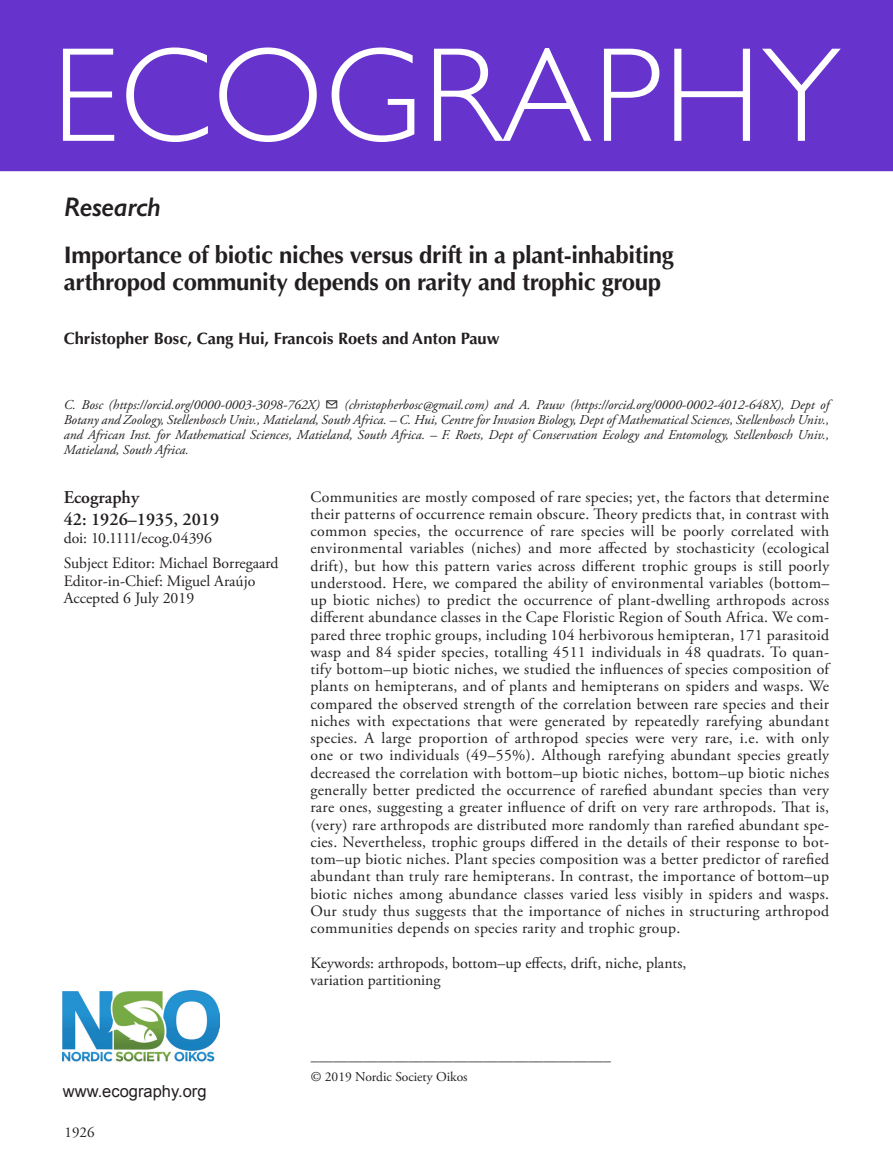
<style>
.page{position:relative;width:893px;height:1174px;background:#fff}
.page>*{position:absolute;margin:0;border:0;box-sizing:border-box;transform-origin:0 0}
.ECOG_Title{font:300 135px "Gill Sans";letter-spacing:.01em;color:#fff}
.AT_TYPE{font:italic 600 27px "Gill Sans";letter-spacing:-.015em;color:#231f20}
.CT{font:700 24px/27px "Optima LT Std";letter-spacing:-.015em;color:#231f20}
.Corres{font:600 18px "Adobe Garamond Pro";color:#231f20}
.AU{font:700 16.5px "Optima LT Std";color:#231f20}
.t1{font:16.5px "Arial";color:#231f20}
.ABS_TXT{font:15.75px/17.2px "Adobe Garamond Pro";color:#231f20;text-align:justify}
.Keywords{font:15.75px/17.2px "Adobe Garamond Pro";color:#231f20}
.Corres1{font:15.75px "Adobe Garamond Pro";letter-spacing:-.005em;color:#231f20}
.t2{font:15px "Adobe Garamond Pro";color:#231f20}
.Address{font:italic 13.5px/15px "Adobe Garamond Pro";color:#231f20;text-align:justify}
.FM_Note{font:13.5px "Adobe Garamond Pro";color:#231f20}
</style>
<div class="page">
<div style="left:0;top:0;width:893px;height:171px;background:#63c"></div>
<img style="left:63px;top:990px;width:156px;height:72px">
<p class="ECOG_Title" style="left:52px;top:-10px;width:790px">ECOGRAPHY</p>
<p class="AT_TYPE" style="left:64px;top:191px;width:99px">Research</p>
<p class="CT" style="left:64px;top:242px;width:612px">Importance of biotic niches versus drift in a plant-inhabiting arthropod community depends on rarity and trophic group</p>
<p class="AU" style="left:64px;top:329px;width:437px">Christopher Bosc, Cang Hui, Francois Roets and Anton Pauw</p>
<p class="Address" style="left:64px;top:397px;width:767px">C. Bosc (https://orcid.org/0000-0003-3098-762X) ✉ (christopherbosc@gmail.com) and A. Pauw (https://orcid.org/0000-0002-4012-648X), Dept of Botany and Zoology, Stellenbosch Univ., Matieland, South Africa. – C. Hui, Centre for Invasion Biology, Dept of Mathematical Sciences, Stellenbosch Univ., and African Inst. for Mathematical Sciences, Matieland, South Africa. – F. Roets, Dept of Conservation Ecology and Entomology, Stellenbosch Univ., Matieland, South Africa.</p>
<p class="Corres" style="left:64px;top:487px;width:77px">Ecography</p>
<p class="Corres" style="left:64px;top:509px;width:157px">42: 1926–1935, 2019</p>
<p class="Corres1" style="left:64px;top:528px;width:150px">doi: 10.1111/ecog.04396</p>
<p class="ABS_TXT" style="left:64px;top:555px;width:216px">Subject Editor: Michael Borregaard</p>
<p class="ABS_TXT" style="left:64px;top:572px;width:193px">Editor-in-Chief: Miguel Araújo</p>
<p class="ABS_TXT" style="left:64px;top:590px;width:132px">Accepted 6 July 2019</p>
<p class="t1" style="left:63px;top:1080px;width:145px">www.ecography.org</p>
<p class="t2" style="left:65px;top:1123px;width:31px">1926</p>
<p class="ABS_TXT" style="left:310px;top:488px;width:520px">Communities are mostly composed of rare species; yet, the factors that determine their patterns of occurrence remain obscure. Theory predicts that, in contrast with common species, the occurrence of rare species will be poorly correlated with environmental variables (niches) and more affected by stochasticity (ecological drift), but how this pattern varies across different trophic groups is still poorly understood. Here, we compared the ability of environmental variables (bottom– up biotic niches) to predict the occurrence of plant-dwelling arthropods across different abundance classes in the Cape Floristic Region of South Africa. We com&shy;pared three trophic groups, including 104 herbivorous hemipteran, 171 parasitoid wasp and 84 spider species, totalling 4511 individuals in 48 quadrats. To quan&shy;tify bottom–up biotic niches, we studied the influences of species composition of plants on hemipterans, and of plants and hemipterans on spiders and wasps. We compared the observed strength of the correlation between rare species and their niches with expectations that were generated by repeatedly rarefying abundant species. A large proportion of arthropod species were very rare, i.e. with only one or two individuals (49–55%). Although rarefying abundant species greatly decreased the correlation with bottom–up biotic niches, bottom–up biotic niches generally better predicted the occurrence of rarefied abundant species than very rare ones, suggesting a greater influence of drift on very rare arthropods. That is, (very) rare arthropods are distributed more randomly than rarefied abundant spe&shy;cies. Nevertheless, trophic groups differed in the details of their response to bot&shy;tom–up biotic niches. Plant species composition was a better predictor of rarefied abundant than truly rare hemipterans. In contrast, the importance of bottom–up biotic niches among abundance classes varied less visibly in spiders and wasps.<br>Our study thus suggests that the importance of niches in structuring arthropod communities depends on species rarity and trophic group.</p>
<p class="Keywords" style="left:310px;top:954px;width:378px">Keywords: arthropods, bottom–up effects, drift, niche, plants, variation partitioning</p>
<p class="t2" style="left:311px;top:1051px;width:301px">––––––––––––––––––––––––––––––––––––––––</p>
<p class="FM_Note" style="left:311px;top:1068px;width:158px">© 2019 Nordic Society Oikos</p>
</div>
